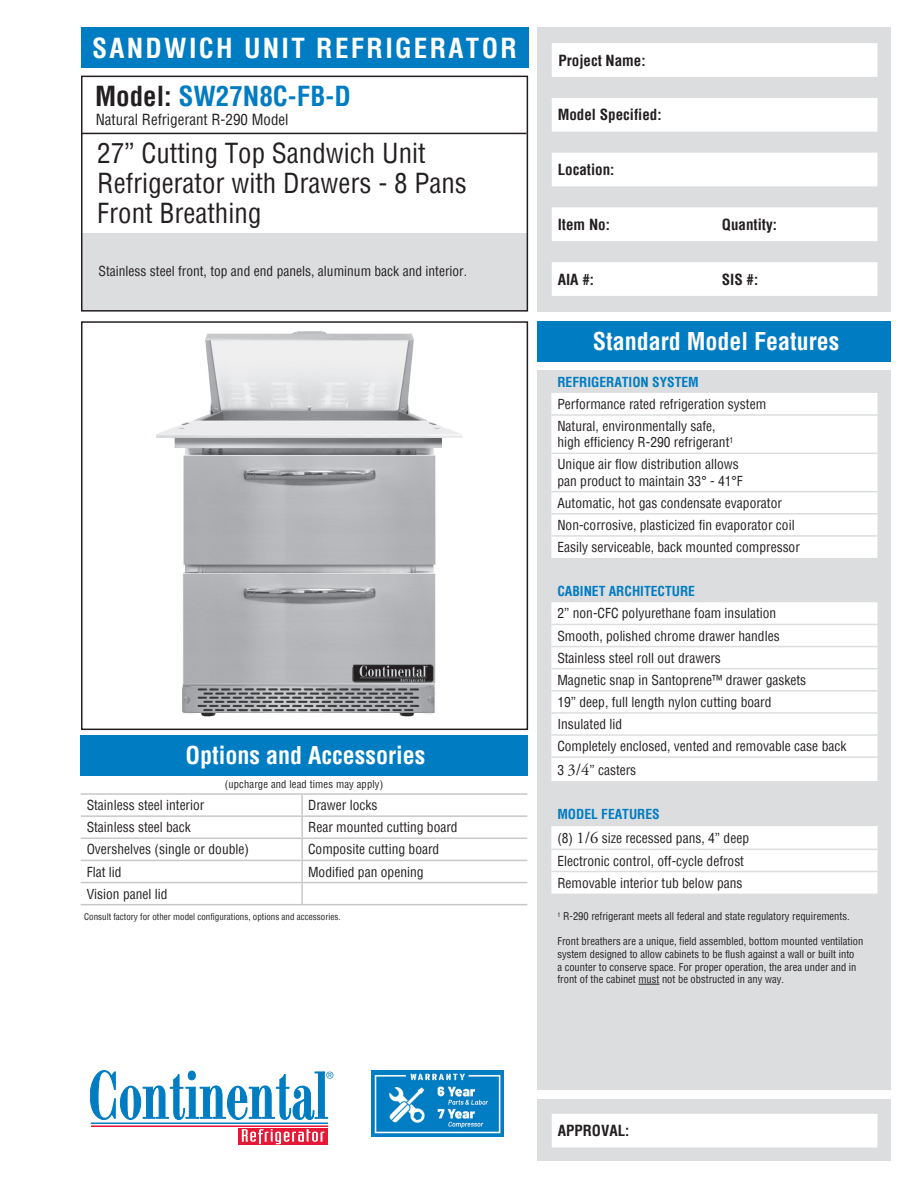
<style>
.page{position:relative;width:918px;height:1188px;background:#fff}
.page>*{position:absolute;margin:0;border:0;box-sizing:border-box;transform-origin:0 0}
.t1{font:condensed 27px "Helvetica";color:#231f20}
.t2{font:700 condensed 27px/47.7px "Helvetica";letter-spacing:.085em;color:#fff}
.t3{font:700 condensed 24px "Helvetica";color:#fff}
.t4{font:700 condensed 15px "Helvetica";color:#231f20}
.t5{font:condensed 15px "Helvetica";color:#231f20}
.t6{font:condensed 13.5px "Helvetica";color:#231f20}
.t7{font:700 condensed 13.5px "Helvetica";color:#007cc2}
.t8{font:condensed 10.5px/12.6px "Helvetica";color:#231f20}
.t9{font:condensed 9px "Helvetica";color:#231f20}
.s1{color:#231f20}
.s2{color:#007cc2}
.s3{font-family:"Adobe Garamond Pro";font-stretch:normal;font-size:16.5px}
</style>
<div class="page">
<div style="left:538px;top:1099px;width:353px;height:62px;background:#dcdddf"></div>
<div style="left:81px;top:233px;width:446px;height:77px;background:#dcdddf"></div>
<div style="left:81px;top:321px;width:447px;height:409px;border:2px solid #231f20"></div>
<div style="left:538px;top:321px;width:353px;height:40px;background:#007cc2"></div>
<div style="left:538px;top:370px;width:353px;height:720px;background:#dcdddf"></div>
<div style="left:538px;top:27px;width:353px;height:285px;background:#dcdddf"></div>
<hr style="left:91px;top:1123px;width:237px;height:1px;background:#007cc2">
<hr style="left:91px;top:1126px;width:237px;height:1px;background:#e51836">
<svg style="left:238px;top:1128px;width:90px;height:17px"></svg>
<svg style="left:242px;top:1129px;width:82px;height:15px"></svg>
<svg style="left:90px;top:1070px;width:243px;height:50px"></svg>
<svg style="left:552px;top:43px;width:326px;height:253px;fill:#fff"></svg>
<div style="left:81px;top:76px;width:447px;height:236px;border:2px solid #231f20"></div>
<div style="left:81px;top:27px;width:447px;height:40px;background:#007cc2"></div>
<div style="left:552px;top:1114px;width:326px;height:34px;background:#fff"></div>
<div style="left:80px;top:735px;width:447px;height:41px;background:#007cc2"></div>
<hr style="left:81px;top:133px;width:445px;height:1px;background:#231f20">
<img style="left:371px;top:1070px;width:133px;height:67px">
<img style="left:156px;top:331px;width:307px;height:386px">
<svg style="left:551px;top:393px;width:326px;height:501px;background:#fafafb"></svg>
<div style="left:551px;top:515px;width:326px;height:43px;background:#fff"></div>
<svg style="left:551px;top:558px;width:326px;height:245px;fill:#fff"></svg>
<hr style="left:551px;top:453px;width:326px;height:1px;background:#dcdddf">
<hr style="left:551px;top:491px;width:326px;height:1px;background:#dcdddf">
<hr style="left:551px;top:513px;width:326px;height:2px;background:#dcdddf">
<hr style="left:551px;top:535px;width:326px;height:2px;background:#dcdddf">
<hr style="left:551px;top:624px;width:326px;height:1px;background:#dcdddf">
<hr style="left:551px;top:646px;width:326px;height:1px;background:#dcdddf">
<hr style="left:551px;top:668px;width:326px;height:1px;background:#dcdddf">
<hr style="left:551px;top:690px;width:326px;height:2px;background:#dcdddf">
<hr style="left:551px;top:712px;width:326px;height:2px;background:#dcdddf">
<hr style="left:551px;top:734px;width:326px;height:2px;background:#dcdddf">
<hr style="left:551px;top:756px;width:326px;height:2px;background:#dcdddf">
<hr style="left:551px;top:825px;width:326px;height:1px;background:#dcdddf">
<hr style="left:551px;top:849px;width:326px;height:1px;background:#dcdddf">
<hr style="left:551px;top:414px;width:326px;height:2px;background:#dcdddf">
<hr style="left:551px;top:871px;width:326px;height:1px;background:#dcdddf">
<svg style="left:638px;top:984px;width:21px;height:1px"></svg>
<hr style="left:81px;top:793px;width:221px;height:2px;background:#c7c8ca">
<hr style="left:302px;top:793px;width:225px;height:2px;background:#c7c8ca">
<hr style="left:301px;top:795px;width:2px;height:20px;background:#c7c8ca">
<hr style="left:81px;top:815px;width:221px;height:2px;background:#c7c8ca">
<hr style="left:302px;top:815px;width:225px;height:2px;background:#c7c8ca">
<hr style="left:301px;top:817px;width:2px;height:21px;background:#c7c8ca">
<hr style="left:81px;top:838px;width:221px;height:1px;background:#c7c8ca">
<hr style="left:302px;top:838px;width:225px;height:1px;background:#c7c8ca">
<hr style="left:301px;top:839px;width:2px;height:21px;background:#c7c8ca">
<hr style="left:81px;top:860px;width:221px;height:1px;background:#c7c8ca">
<hr style="left:302px;top:860px;width:225px;height:1px;background:#c7c8ca">
<hr style="left:301px;top:861px;width:2px;height:21px;background:#c7c8ca">
<hr style="left:81px;top:882px;width:221px;height:1px;background:#c7c8ca">
<hr style="left:302px;top:882px;width:225px;height:1px;background:#c7c8ca">
<hr style="left:301px;top:883px;width:2px;height:21px;background:#c7c8ca">
<hr style="left:81px;top:904px;width:221px;height:1px;background:#c7c8ca">
<hr style="left:302px;top:904px;width:225px;height:1px;background:#c7c8ca">
<h1 class="t2" style="left:92px;top:23px;width:426px">SANDWICH UNIT REFRIGERATOR<br><span class="s1">Model:</span> <span class="s2">SW27N8C-FB-D</span></h1>
<p class="t5" style="left:96px;top:109px;width:194px">Natural Refrigerant R-290 Model</p>
<p class="t1" style="left:97px;top:135px;width:330px">27” Cutting Top Sandwich Unit</p>
<p class="t1" style="left:97px;top:165px;width:371px">Refrigerator with Drawers - 8 Pans</p>
<p class="t1" style="left:97px;top:195px;width:166px">Front Breathing</p>
<p class="t6" style="left:99px;top:263px;width:370px">Stainless steel front, top and end panels, aluminum back and interior.</p>
<h2 class="t3" style="left:185px;top:740px;width:241px">Options and Accessories</h2>
<p class="t8" style="left:225px;top:778px;width:160px">(upcharge and lead times may apply)</p>
<p class="t6" style="left:87px;top:796px;width:119px">Stainless steel interior</p>
<p class="t6" style="left:308px;top:796px;width:71px">Drawer locks</p>
<p class="t6" style="left:87px;top:819px;width:106px">Stainless steel back</p>
<p class="t6" style="left:308px;top:819px;width:151px">Rear mounted cutting board</p>
<p class="t6" style="left:87px;top:841px;width:164px">Overshelves (single or double)</p>
<p class="t6" style="left:308px;top:841px;width:133px">Composite cutting board</p>
<p class="t6" style="left:87px;top:863px;width:36px">Flat lid</p>
<p class="t6" style="left:308px;top:863px;width:117px">Modified pan opening</p>
<p class="t6" style="left:87px;top:885px;width:82px">Vision panel lid</p>
<p class="t9" style="left:84px;top:911px;width:258px">Consult factory for other model configurations, options and accessories.</p>
<p class="t4" style="left:559px;top:50px;width:89px">Project Name:</p>
<p class="t4" style="left:558px;top:105px;width:105px">Model Specified:</p>
<p class="t4" style="left:558px;top:160px;width:58px">Location:</p>
<p class="t4" style="left:558px;top:215px;width:54px">Item No:</p>
<p class="t4" style="left:722px;top:215px;width:57px">Quantity:</p>
<p class="t4" style="left:558px;top:269px;width:38px">AIA #:</p>
<p class="t4" style="left:722px;top:269px;width:38px">SIS #:</p>
<h2 class="t3" style="left:593px;top:325px;width:248px">Standard Model Features</h2>
<p class="t7" style="left:557px;top:373px;width:143px">REFRIGERATION SYSTEM</p>
<p class="t6" style="left:557px;top:395px;width:210px">Performance rated refrigeration system</p>
<p class="t6" style="left:557px;top:417px;width:160px">Natural, environmentally safe,</p>
<p class="t6" style="left:557px;top:434px;width:177px">high efficiency R-290 refrigerant<sup>1</sup></p>
<p class="t6" style="left:557px;top:456px;width:183px">Unique air flow distribution allows</p>
<p class="t6" style="left:557px;top:472px;width:187px">pan product to maintain 33° - 41°F</p>
<p class="t6" style="left:557px;top:494px;width:226px">Automatic, hot gas condensate evaporator</p>
<p class="t6" style="left:557px;top:516px;width:239px">Non-corrosive, plasticized fin evaporator coil</p>
<p class="t6" style="left:557px;top:538px;width:244px">Easily serviceable, back mounted compressor</p>
<p class="t7" style="left:557px;top:582px;width:139px">CABINET ARCHITECTURE</p>
<p class="t6" style="left:557px;top:605px;width:220px">2” non-CFC polyurethane foam insulation</p>
<p class="t6" style="left:557px;top:627px;width:224px">Smooth, polished chrome drawer handles</p>
<p class="t6" style="left:557px;top:649px;width:165px">Stainless steel roll out drawers</p>
<p class="t6" style="left:557px;top:671px;width:250px">Magnetic snap in Santoprene™ drawer gaskets</p>
<p class="t6" style="left:557px;top:693px;width:216px">19” deep, full length nylon cutting board</p>
<p class="t6" style="left:557px;top:715px;width:66px">Insulated lid</p>
<p class="t6" style="left:557px;top:738px;width:290px">Completely enclosed, vented and removable case back</p>
<p class="t6" style="left:557px;top:761px;width:80px">3 <span class="s3">3/4</span>” casters</p>
<p class="t7" style="left:557px;top:806px;width:104px">MODEL FEATURES</p>
<p class="t6" style="left:557px;top:830px;width:193px">(8) <span class="s3">1/6</span> size recessed pans, 4” deep</p>
<p class="t6" style="left:557px;top:852px;width:188px">Electronic control, off-cycle defrost</p>
<p class="t6" style="left:557px;top:874px;width:187px">Removable interior tub below pans</p>
<p class="t8" style="left:557px;top:910px;width:294px"><sup>1</sup> R-290 refrigerant meets all federal and state regulatory requirements.</p>
<p class="t8" style="left:557px;top:935px;width:307px">Front breathers are a unique, field assembled, bottom mounted ventilation system designed to allow cabinets to be flush against a wall or built into<br>a counter to conserve space. For proper operation, the area under and in front of the cabinet must not be obstructed in any way.</p>
<p class="t4" style="left:558px;top:1121px;width:73px">APPROVAL:</p>
</div>
